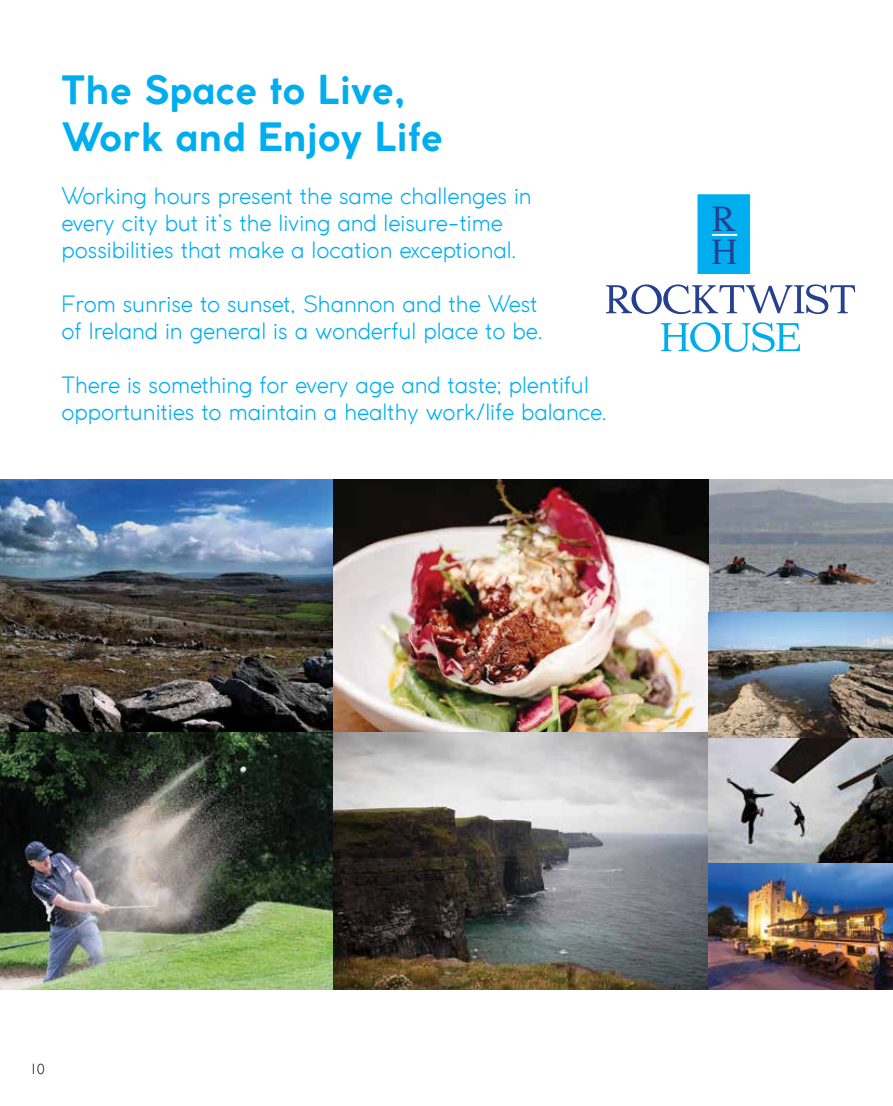
<style>
.page{position:relative;width:893px;height:1106px;background:#fff}
.page>*{position:absolute;margin:0;border:0;box-sizing:border-box;transform-origin:0 0}
.t1{font:45.9px/33.3px "Edmundsbury Serif";color:#25408f}
.t2{font:700 39px/46.8px "Coco Gothic";color:#00aeef}
.t3{font:300 22.5px/27px "Coco Gothic";color:#00aeef}
.t4{font:300 15px "Gill Sans";color:#000}
</style>
<div class="page">
<img style="left:0;top:479px;width:893px;height:510px">
<div style="left:697px;top:194px;width:53px;height:80px;background:#00aeef;border:1px solid #00aeef"></div>
<hr style="left:712px;top:234px;width:25px;height:2px;background:#fff">
<svg style="left:661px;top:322px;width:139px;height:30px"></svg>
<svg style="left:606px;top:284px;width:249px;height:30px"></svg>
<h2 class="t2" style="left:61px;top:67px;width:383px">The Space to Live,<br>Work and Enjoy Life</h2>
<p class="t3" style="left:61px;top:182px;width:472px">Working hours present the same challenges in every city but it’s the living and leisure-time possibilities that make a location exceptional.</p>
<p class="t3" style="left:61px;top:290px;width:484px">From sunrise to sunset, Shannon and the West of Ireland in general is a wonderful place to be.</p>
<p class="t3" style="left:61px;top:371px;width:548px">There is something for every age and taste; plentiful opportunities to maintain a healthy work/life balance.</p>
<h1 class="t1" style="left:712px;top:198px;width:27px">R<br>H</h1>
<p class="t4" style="left:30px;top:1060px;width:16px">10</p>
</div>
